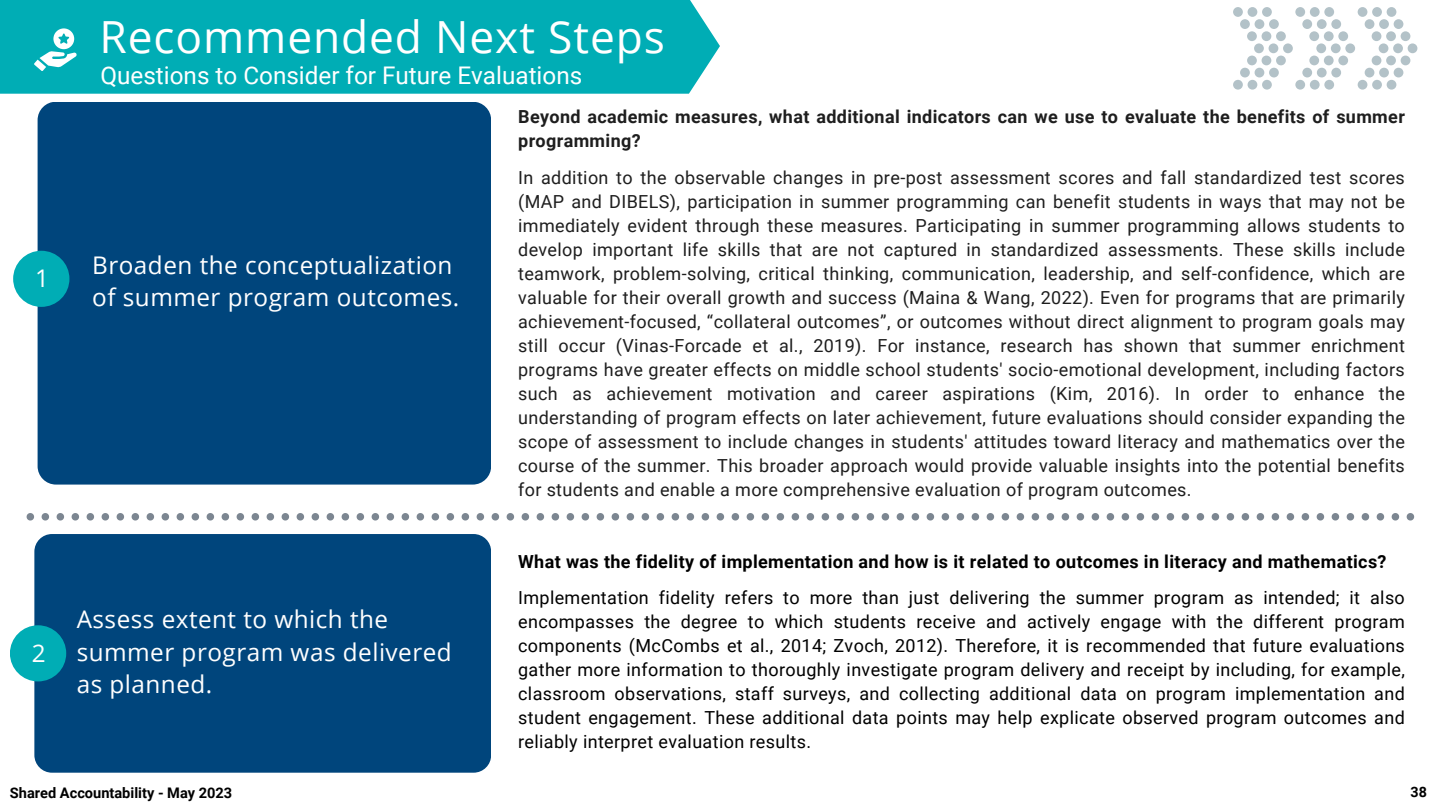
<style>
.page{position:relative;width:1440px;height:810px;background:#fff}
.page>*{position:absolute;margin:0;border:0;box-sizing:border-box;transform-origin:0 0}
.t1{font:44.3px "Open Sans";letter-spacing:.02em;color:#fff}
.t2{font:24.3px/32.2px "Open Sans";letter-spacing:.02em;color:#fff}
.t3{font:24.3px "Roboto";color:#fff}
.t4{font:18px/24px "Roboto";letter-spacing:.02em;color:#1e1e1e;text-align:justify}
.t5{font:18px/24px "Roboto";letter-spacing:.02em;color:#000;text-align:justify}
.t6{font:700 18px/24px "Roboto";letter-spacing:.02em;color:#1e1e1e}
.t7{font:700 18px "Roboto";letter-spacing:.02em;color:#000}
.t8{font:700 14.6px "Roboto";color:#000}
.t9{font:700 14.3px "Roboto";color:#000}
</style>
<div class="page">
<div style="left:0;top:0;width:720px;height:94px;background:#00adb5"></div>
<svg style="left:34px;top:28px;width:43px;height:43px"></svg>
<svg style="left:27px;top:513px;width:1387px;height:8px"></svg>
<div style="left:34px;top:534px;width:457px;height:239px;background:#00457c;border-radius:18px"></div>
<div style="left:38px;top:102px;width:453px;height:383px;background:#00457c;border-radius:18px"></div>
<div style="left:13px;top:251px;width:56px;height:56px;background:#00adb5;border-radius:50%"></div>
<div style="left:10px;top:625px;width:56px;height:56px;background:#00adb5;border-radius:50%"></div>
<svg style="left:1233px;top:7px;width:184px;height:83px"></svg>
<p class="t2" style="left:35px;top:262px;width:15px">1</p>
<p class="t2" style="left:32px;top:636px;width:15px">2</p>
<p class="t1" style="left:100px;top:6px;width:567px">Recommended Next Steps</p>
<p class="t3" style="left:100px;top:61px;width:483px">Questions to Consider for Future Evaluations</p>
<p class="t2" style="left:92px;top:248px;width:369px">Broaden the conceptualization of summer program outcomes.</p>
<p class="t2" style="left:77px;top:603px;width:377px">Assess extent to which the summer program was delivered as planned.</p>
<p class="t6" style="left:518px;top:104px;width:888px">Beyond academic measures, what additional indicators can we use to evaluate the benefits of summer programming?</p>
<p class="t4" style="left:518px;top:166px;width:888px">In addition to the observable changes in pre-post assessment scores and fall standardized test scores (MAP and DIBELS), participation in summer programming can benefit students in ways that may not be immediately evident through these measures. Participating in summer programming allows students to develop important life skills that are not captured in standardized assessments. These skills include teamwork, problem-solving, critical thinking, communication, leadership, and self-confidence, which are valuable for their overall growth and success (Maina &amp; Wang, 2022). Even for programs that are primarily achievement-focused, “collateral outcomes”, or outcomes without direct alignment to program goals may still occur (Vinas-Forcade et al., 2019). For instance, research has shown that summer enrichment programs have greater effects on middle school students' socio-emotional development, including factors such as achievement motivation and career aspirations (Kim, 2016). In order to enhance the understanding of program effects on later achievement, future evaluations should consider expanding the scope of assessment to include changes in students' attitudes toward literacy and mathematics over the course of the summer. This broader approach would provide valuable insights into the potential benefits for students and enable a more comprehensive evaluation of program outcomes.</p>
<p class="t7" style="left:518px;top:551px;width:870px">What was the fidelity of implementation and how is it related to outcomes in literacy and mathematics?</p>
<p class="t5" style="left:518px;top:586px;width:888px">Implementation fidelity refers to more than just delivering the summer program as intended; it also encompasses the degree to which students receive and actively engage with the different program components (McCombs et al., 2014; Zvoch, 2012). Therefore, it is recommended that future evaluations gather more information to thoroughly investigate program delivery and receipt by including, for example, classroom observations, staff surveys, and collecting additional data on program implementation and student engagement. These additional data points may help explicate observed program outcomes and reliably interpret evaluation results.</p>
<p class="t8" style="left:10px;top:784px;width:224px">Shared Accountability - May 2023</p>
<p class="t9" style="left:1410px;top:783px;width:18px">38</p>
</div>
